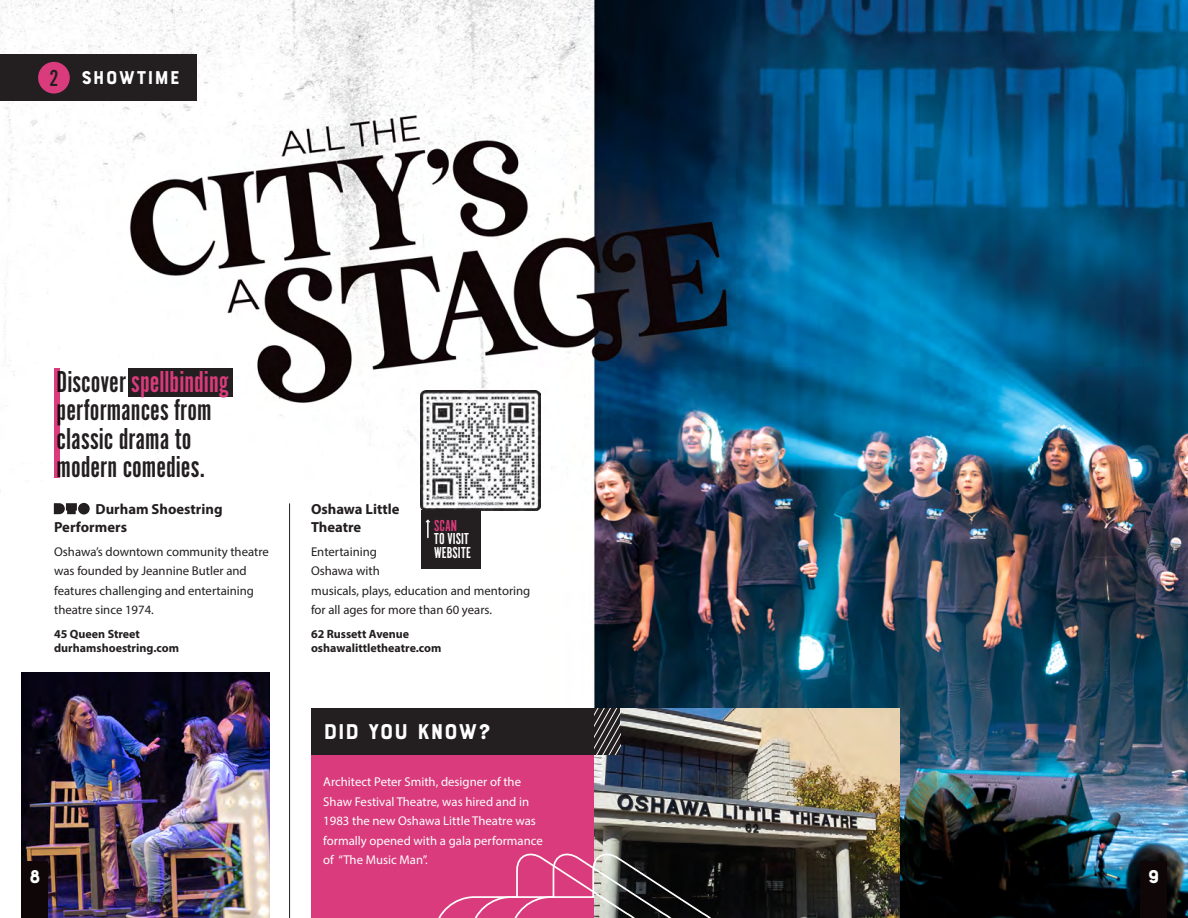
<style>
.page{position:relative;width:1188px;height:918px;background:#fff}
.page>*{position:absolute;margin:0;border:0;box-sizing:border-box;transform-origin:0 0}
.t1{font:31.5px/28.5px "Alternate Got No 1 D";color:#231f20}
.t2{font:24px "Alternate Got No 2 D";color:#231f20}
.t3{font:22.5px "Bourton Base";letter-spacing:.01em;color:#fff}
.t4{font:19.5px "Bourton Base";letter-spacing:.04em;color:#fff}
.t5{font:16.5px "Alternate Got No 1 D";letter-spacing:.005em;color:#fff}
.t6{font:16.5px "Alternate Got No 1 D";color:#da3b7c}
.t7{font:700 14.7px/17.5px "Myriad Pro";color:#231f20}
.t8{font:12.75px/19.5px "Myriad Pro";color:#231f20}
.t9{font:12.75px/19.5px "Myriad Pro";color:#fff}
.t10{font:700 12px "Myriad Pro";color:#231f20}
.s1{color:#da3b7c}
</style>
<div class="page">
<img style="left:0;top:0;width:1188px;height:918px">
<div style="left:311px;top:708px;width:283px;height:210px;background:#da3b7c"></div>
<img style="left:21px;top:673px;width:249px;height:245px">
<div style="left:21px;top:862px;width:27px;height:56px;background:#0e0607"></div>
<div style="left:1140px;top:862px;width:27px;height:56px;background:#0e0607"></div>
<div style="left:0;top:54px;width:197px;height:46px;background:#231f20"></div>
<div style="left:38px;top:62px;width:32px;height:32px;background:#da3b7c;border-radius:50%"></div>
<div style="left:129px;top:368px;width:104px;height:29px;background:#231f20"></div>
<div style="left:54px;top:368px;width:6px;height:110px;background:#da3b7c"></div>
<img style="left:594px;top:708px;width:306px;height:210px">
<div style="left:311px;top:708px;width:309px;height:46px;background:#231f20"></div>
<svg style="left:594px;top:708px;width:26px;height:46px"></svg>
<img style="left:421px;top:390px;width:120px;height:120px">
<div style="left:421px;top:510px;width:60px;height:59px;background:#231f20"></div>
<svg style="left:426px;top:520px;width:4px;height:18px"></svg>
<svg style="left:594px;top:837px;width:128px;height:1px"></svg>
<svg style="left:438px;top:848px;width:284px;height:70px"></svg>
<hr style="left:289px;top:503px;width:1px;height:415px;background:#231f20">
<svg style="left:54px;top:503px;width:23px;height:11px"></svg>
<div style="left:78px;top:503px;width:12px;height:12px;background:#231f20;border-radius:50%"></div>
<p class="t2" style="left:50px;top:65px;width:11px">2</p>
<p class="t4" style="left:81px;top:66px;width:100px">SHOWTIME</p>
<p class="t1" style="left:57px;top:368px;width:173px">Discover <span class="s1">spellbinding </span>performances from classic drama to modern comedies.</p>
<p class="t7" style="left:54px;top:500px;width:170px;text-indent:41px">Durham Shoestring<br>Performers</p>
<p class="t8" style="left:54px;top:542px;width:216px">Oshawa’s downtown community theatre was founded by Jeannine Butler and features challenging and entertaining theatre since 1974.</p>
<p class="t10" style="left:54px;top:626px;width:87px">45 Queen Street</p>
<p class="t10" style="left:54px;top:640px;width:126px">durhamshoestring.com</p>
<p class="t7" style="left:311px;top:500px;width:90px">Oshawa Little<br>Theatre</p>
<p class="t8" style="left:311px;top:542px;width:221px">Entertaining<br>Oshawa with<br>musicals, plays, education and mentoring for all ages for more than 60 years.</p>
<p class="t10" style="left:311px;top:626px;width:100px">62 Russett Avenue</p>
<p class="t10" style="left:311px;top:640px;width:132px">oshawalittletheatre.com</p>
<p class="t6" style="left:434px;top:517px;width:25px">SCAN</p>
<p class="t5" style="left:434px;top:530px;width:36px">TO VISIT</p>
<p class="t5" style="left:434px;top:544px;width:38px">WEBSITE</p>
<p class="t3" style="left:323px;top:718px;width:169px">DID YOU KNOW?</p>
<p class="t9" style="left:323px;top:772px;width:221px">Architect Peter Smith, designer of the Shaw Festival Theatre, was hired and in 1983 the new Oshawa Little Theatre was formally opened with a gala performance of “The Music Man”.</p>
<p class="t4" style="left:29px;top:865px;width:13px">8</p>
<p class="t4" style="left:1147px;top:865px;width:13px">9</p>
</div>
